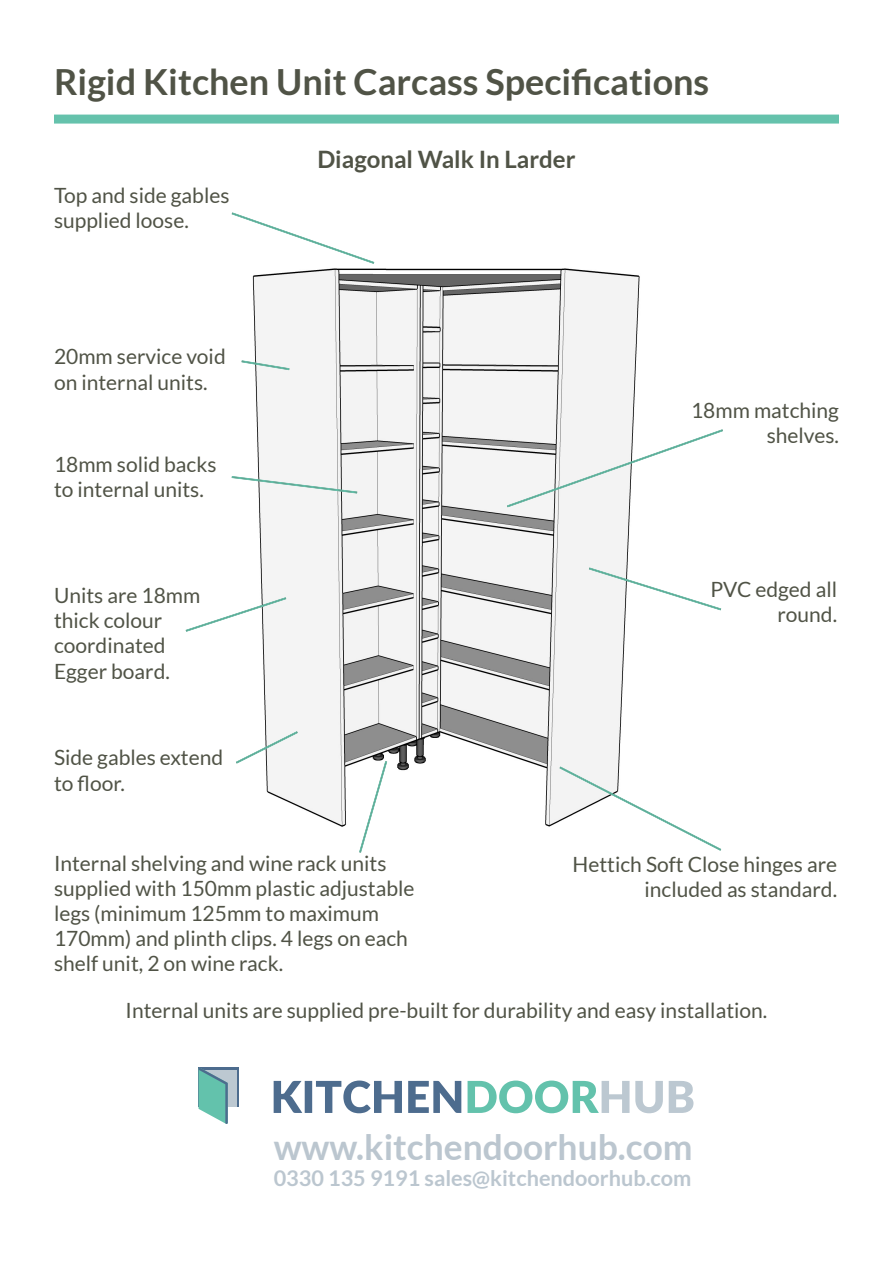
<style>
.page{position:relative;width:893px;height:1263px;background:#fff}
.page>*{position:absolute;margin:0;border:0;box-sizing:border-box;transform-origin:0 0}
.t1{font:700 36px "Lato";color:#505346}
.t2{font:700 35.4px "Lato";color:#bbc6cf}
.t3{font:700 24px "Lato";color:#505346}
.t4{font:700 21.75px "Lato";color:#bbc6cf}
.t5{font:21px/25.2px "Lato";color:#505346}
</style>
<div class="page">
<img style="left:252px;top:268px;width:388px;height:559px">
<svg style="left:241px;top:360px;width:50px;height:11px"></svg>
<svg style="left:558px;top:765px;width:164px;height:86px"></svg>
<svg style="left:358px;top:759px;width:30px;height:94px"></svg>
<svg style="left:185px;top:596px;width:103px;height:37px"></svg>
<svg style="left:231px;top:212px;width:144px;height:52px"></svg>
<svg style="left:587px;top:566px;width:135px;height:45px"></svg>
<svg style="left:505px;top:428px;width:218px;height:80px"></svg>
<svg style="left:231px;top:475px;width:128px;height:19px"></svg>
<svg style="left:236px;top:730px;width:63px;height:35px"></svg>
<div style="left:199px;top:1068px;width:40px;height:39px;background:linear-gradient(to bottom,#4d6c8e,#4d6c8e)"></div>
<div style="left:200px;top:1070px;width:36px;height:37px;background:#bcc8d1"></div>
<svg style="left:199px;top:1068px;width:29px;height:56px"></svg>
<svg style="left:274px;top:1080px;width:187px;height:33px"></svg>
<svg style="left:468px;top:1080px;width:195px;height:33px"></svg>
<svg style="left:669px;top:1081px;width:24px;height:32px"></svg>
<div style="left:54px;top:115px;width:785px;height:9px;background:#65c2ac"></div>
<h1 class="t1" style="left:54px;top:62px;width:657px">Rigid Kitchen Unit Carcass Specifications</h1>
<p class="t5" style="left:54px;top:182px;width:177px">Top and side gables supplied loose.</p>
<p class="t5" style="left:54px;top:344px;width:173px">20mm service void on internal units.</p>
<p class="t5" style="left:54px;top:452px;width:164px">18mm solid backs to internal units.</p>
<p class="t3" style="left:317px;top:146px;width:260px">Diagonal Walk In Larder</p>
<p class="t5" style="left:691px;top:398px;width:149px;text-align:right">18mm matching shelves.</p>
<p class="t5" style="left:54px;top:583px;width:148px">Units are 18mm thick colour coordinated<br>Egger board.</p>
<p class="t5" style="left:710px;top:577px;width:128px;text-align:right">PVC edged all round.</p>
<p class="t5" style="left:54px;top:745px;width:171px">Side gables extend to floor.</p>
<p class="t5" style="left:54px;top:850px;width:362px">Internal shelving and wine rack units supplied with 150mm plastic adjustable legs (minimum 125mm to maximum 170mm) and plinth clips. 4 legs on each shelf unit, 2 on wine rack.</p>
<p class="t5" style="left:126px;top:998px;width:643px">Internal units are supplied pre-built for durability and easy installation.</p>
<p class="t5" style="left:572px;top:852px;width:266px;text-align:right">Hettich Soft Close hinges are included as standard.</p>
<h2 class="t2" style="left:274px;top:1126px;width:420px">www.kitchendoorhub.com</h2>
<p class="t4" style="left:274px;top:1165px;width:419px">0330 135 9191 sales@kitchendoorhub.com</p>
</div>
